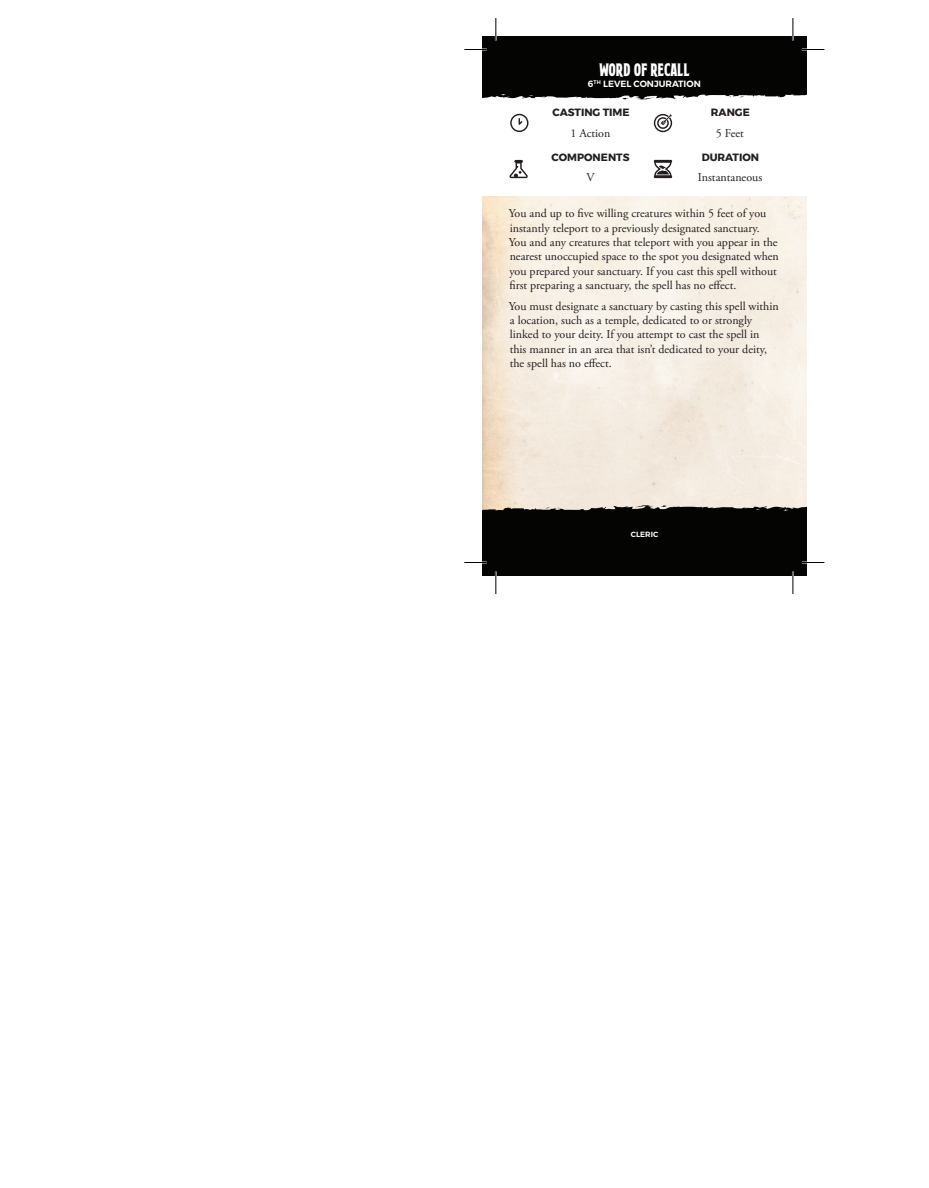
<style>
.page{position:relative;width:929px;height:1188px;background:#fff}
.page>*{position:absolute;margin:0;border:0;box-sizing:border-box;transform-origin:0 0}
.t1{font:18px "Mortuary BB";letter-spacing:-.005em;color:#fff}
.t2{font:12px/14.4px "Adobe Garamond Pro";color:#231f20}
.t3{font:700 10.5px "Montserrat";color:#231f20}
.t4{font:600 9px "Montserrat";color:#fff}
.t5{font:600 7.5px "Montserrat";color:#fff}
</style>
<div class="page">
<div style="left:482px;top:36px;width:324px;height:64px;background:#040503"></div>
<img style="left:482px;top:503px;width:324px;height:73px">
<svg style="left:653px;top:159px;width:20px;height:20px"></svg>
<svg style="left:509px;top:159px;width:19px;height:20px"></svg>
<svg style="left:510px;top:114px;width:18px;height:18px"></svg>
<svg style="left:653px;top:113px;width:20px;height:20px"></svg>
<hr style="left:495px;top:18px;width:2px;height:22px;background:#fff">
<hr style="left:495px;top:572px;width:2px;height:22px;background:#fff">
<hr style="left:792px;top:18px;width:2px;height:22px;background:#fff">
<hr style="left:792px;top:572px;width:2px;height:22px;background:#fff">
<svg style="left:464px;top:49px;width:23px;height:1px"></svg>
<svg style="left:802px;top:49px;width:22px;height:1px"></svg>
<svg style="left:464px;top:562px;width:23px;height:1px"></svg>
<svg style="left:802px;top:562px;width:22px;height:1px"></svg>
<svg style="left:495px;top:18px;width:1px;height:22px"></svg>
<svg style="left:495px;top:572px;width:1px;height:22px"></svg>
<svg style="left:792px;top:18px;width:1px;height:22px"></svg>
<svg style="left:792px;top:572px;width:1px;height:22px"></svg>
<p class="t1" style="left:599px;top:59px;width:92px">WORD OF RECALL</p>
<p class="t4" style="left:588px;top:77px;width:114px">6<sup>TH</sup> LEVEL CONJURATION</p>
<p class="t3" style="left:552px;top:104px;width:78px">CASTING TIME</p>
<p class="t3" style="left:552px;top:148px;width:79px">COMPONENTS</p>
<p class="t2" style="left:570px;top:126px;width:42px">1 Action</p>
<p class="t2" style="left:587px;top:171px;width:10px">V</p>
<p class="t3" style="left:711px;top:104px;width:40px">RANGE</p>
<p class="t3" style="left:702px;top:148px;width:59px">DURATION</p>
<p class="t2" style="left:716px;top:126px;width:30px">5 Feet</p>
<p class="t2" style="left:698px;top:171px;width:66px">Instantaneous</p>
<p class="t2" style="left:509px;top:207px;width:272px">You and up to five willing creatures within 5 feet of you instantly teleport to a previously designated sanctuary.<br>You and any creatures that teleport with you appear in the nearest unoccupied space to the spot you designated when you prepared your sanctuary. If you cast this spell without first preparing a sanctuary, the spell has no effect.</p>
<p class="t2" style="left:509px;top:299px;width:271px">You must designate a sanctuary by casting this spell within a location, such as a temple, dedicated to or strongly linked to your deity. If you attempt to cast the spell in<br>this manner in an area that isn’t dedicated to your deity, the spell has no effect.</p>
<p class="t5" style="left:631px;top:529px;width:29px">CLERIC</p>
</div>
